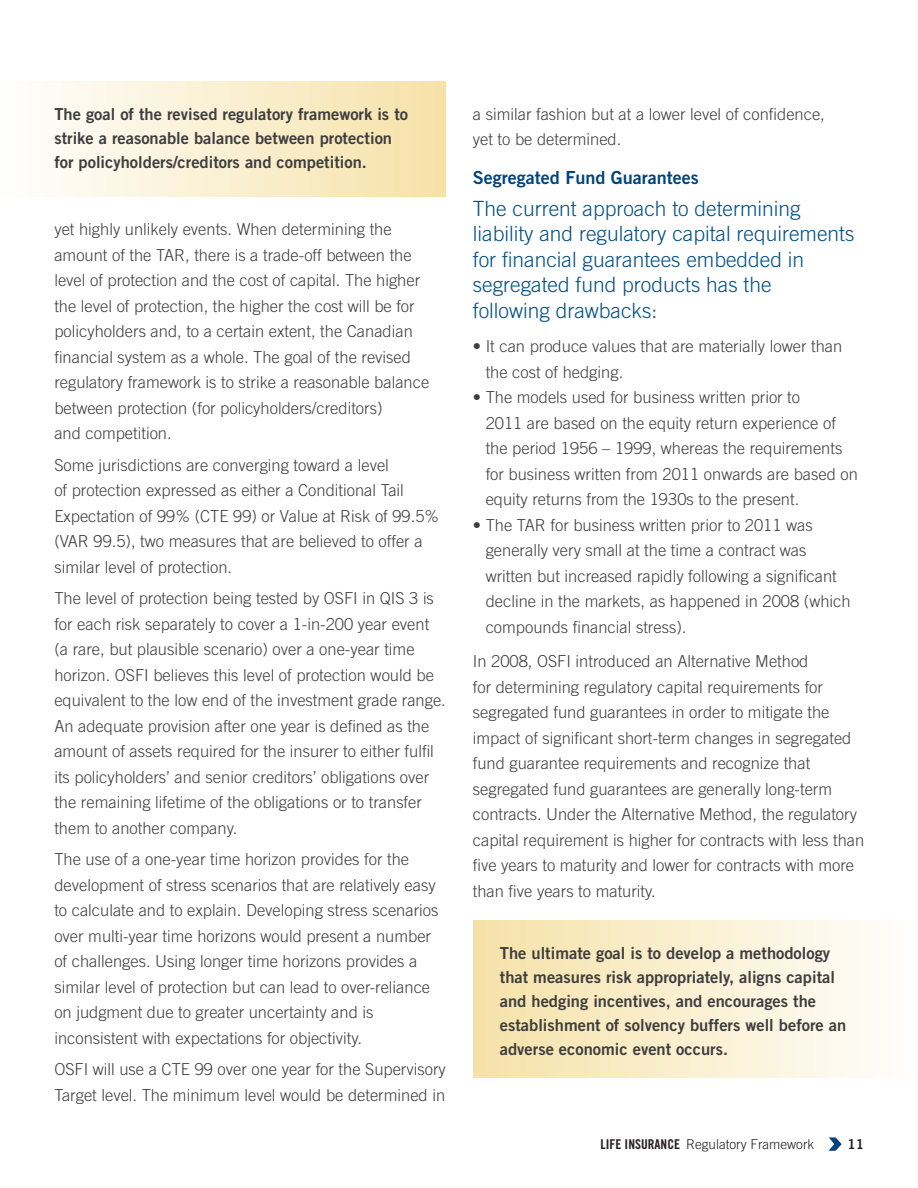
<style>
.page{position:relative;width:918px;height:1188px;background:#fff}
.page>*{position:absolute;margin:0;border:0;box-sizing:border-box;transform-origin:0 0}
.t1{font:300 21px/25.5px "Trade Gothic LT Std";color:#014f85}
.t2{font:18px "Trade Gothic LT Std Bd 2";color:#00447b}
.t3{font:300 16.5px/25.5px "Trade Gothic LT Std";color:#3e3e3f}
.t4{font:16.5px/24px "Trade Gothic LT Std Bd 2";color:#3e3e3f}
.t5{font:300 13.5px "Trade Gothic LT Std";color:#231f20}
.t6{font:13.5px "Trade Gothic LT Std Bd 2";color:#231f20}
.s1{font-family:"Trade Gothic LT Std Bd Cn 20";font-weight:400}
</style>
<div class="page">
<svg style="left:829px;top:1137px;width:13px;height:14px"></svg>
<div style="left:0;top:81px;width:446px;height:115px;background:linear-gradient(to right,#fefefe,#f6e2a8)"></div>
<div style="left:473px;top:920px;width:445px;height:158px;background:linear-gradient(to right,#f6e2a7,#fefefe)"></div>
<p class="t4" style="left:54px;top:102px;width:355px">The goal of the revised regulatory framework is to strike a reasonable balance between protection for policyholders/creditors and competition.</p>
<p class="t3" style="left:54px;top:216px;width:376px">yet highly unlikely events. When determining the amount of the TAR, there is a trade-off between the level of protection and the cost of capital. The higher the level of protection, the higher the cost will be for policyholders and, to a certain extent, the Canadian financial system as a whole. The goal of the revised regulatory framework is to strike a reasonable balance between protection (for policyholders/creditors)<br>and competition.</p>
<p class="t3" style="left:54px;top:452px;width:386px">Some jurisdictions are converging toward a level<br>of protection expressed as either a Conditional Tail Expectation of 99% (CTE 99) or Value at Risk of 99.5% (VAR 99.5), two measures that are believed to offer a similar level of protection.</p>
<p class="t3" style="left:54px;top:585px;width:393px">The level of protection being tested by OSFI in QIS 3 is for each risk separately to cover a 1-in-200 year event (a rare, but plausible scenario) over a one-year time horizon. OSFI believes this level of protection would be equivalent to the low end of the investment grade range.<br>An adequate provision after one year is defined as the amount of assets required for the insurer to either fulfil its policyholders’ and senior creditors’ obligations over the remaining lifetime of the obligations or to transfer them to another company.</p>
<p class="t3" style="left:54px;top:846px;width:386px">The use of a one-year time horizon provides for the development of stress scenarios that are relatively easy to calculate and to explain. Developing stress scenarios over multi-year time horizons would present a number of challenges. Using longer time horizons provides a similar level of protection but can lead to over-reliance on judgment due to greater uncertainty and is inconsistent with expectations for objectivity.</p>
<p class="t3" style="left:54px;top:1056px;width:393px">OSFI will use a CTE 99 over one year for the Supervisory<br>Target level. The minimum level would be determined in</p>
<p class="t3" style="left:473px;top:101px;width:354px">a similar fashion but at a lower level of confidence, yet to be determined.</p>
<p class="t2" style="left:473px;top:167px;width:228px">Segregated Fund Guarantees</p>
<p class="t1" style="left:473px;top:195px;width:383px">The current approach to determining liability and regulatory capital requirements for financial guarantees embedded in segregated fund products has the<br>following drawbacks:</p>
<p class="t3" style="left:486px;top:334px;width:358px;text-indent:-13px">• It can produce values that are materially lower than the cost of hedging.</p>
<p class="t3" style="left:486px;top:385px;width:374px;text-indent:-13px">• The models used for business written prior to<br>2011 are based on the equity return experience of the period 1956 – 1999, whereas the requirements for business written from 2011 onwards are based on equity returns from the 1930s to the present.</p>
<p class="t3" style="left:486px;top:512px;width:366px;text-indent:-13px">• The TAR for business written prior to 2011 was generally very small at the time a contract was written but increased rapidly following a significant decline in the markets, as happened in 2008 (which compounds financial stress).</p>
<p class="t3" style="left:473px;top:649px;width:393px">In 2008, OSFI introduced an Alternative Method<br>for determining regulatory capital requirements for segregated fund guarantees in order to mitigate the impact of significant short-term changes in segregated fund guarantee requirements and recognize that segregated fund guarantees are generally long-term contracts. Under the Alternative Method, the regulatory capital requirement is higher for contracts with less than five years to maturity and lower for contracts with more than five years to maturity.</p>
<p class="t4" style="left:500px;top:941px;width:348px">The ultimate goal is to develop a methodology that measures risk appropriately, aligns capital and hedging incentives, and encourages the establishment of solvency buffers well before an adverse economic event occurs.</p>
<p class="t5" style="left:601px;top:1136px;width:215px"><span class="s1">LIFE INSURANCE</span> Regulatory Framework</p>
<p class="t6" style="left:848px;top:1136px;width:18px">11</p>
</div>
